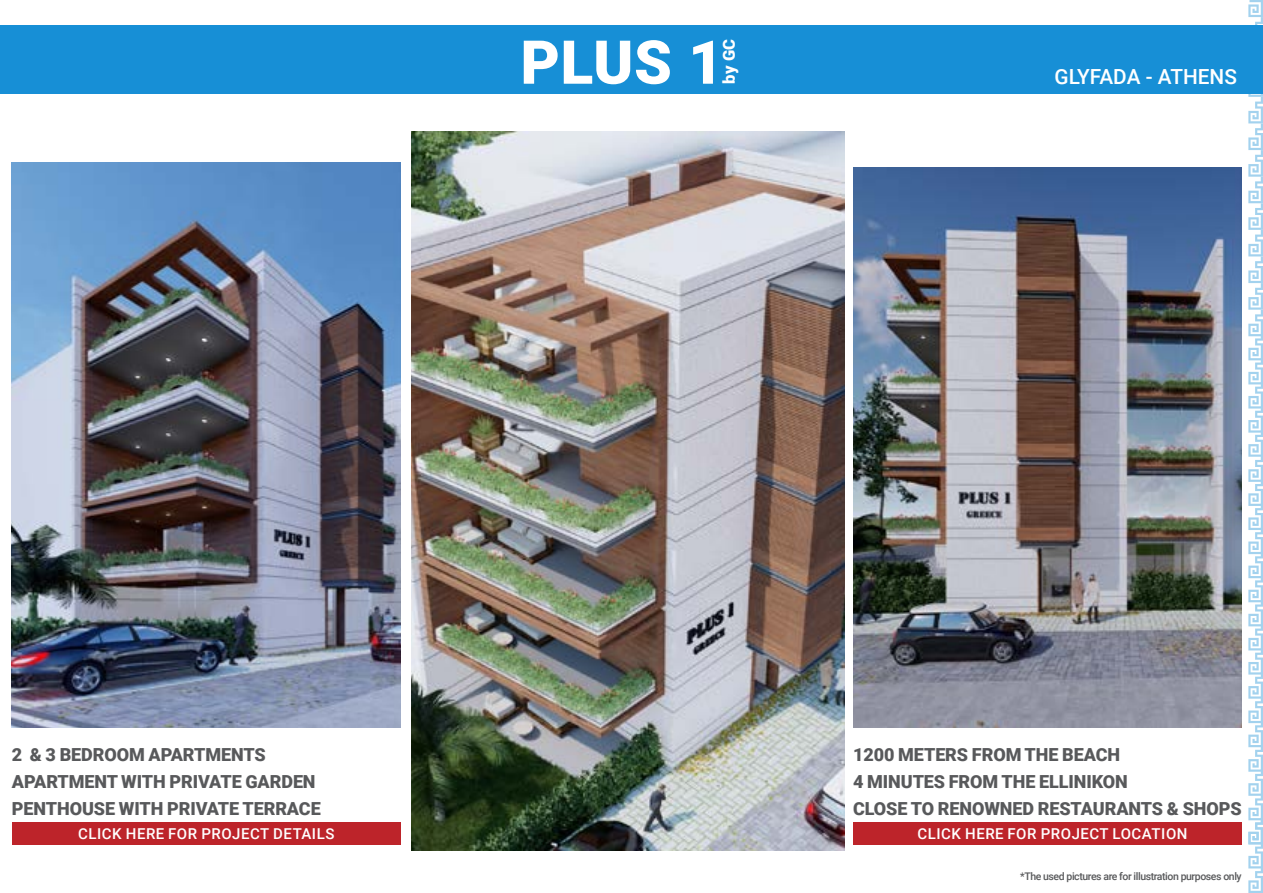
<style>
.page{position:relative;width:1263px;height:893px;background:#fff}
.page>*{position:absolute;margin:0;border:0;box-sizing:border-box;transform-origin:0 0}
.t1{font:900 60.6px "Roboto";color:#fff}
.t2{font:500 20.85px "Roboto";color:#fff}
.t3{font:900 18px/27px "Roboto";letter-spacing:-.005em;color:#58595b}
.t4{font:900 16.5px "Roboto";color:#fff}
.t5{font:500 15px "Roboto";letter-spacing:.035em;color:#fff}
.t6{font:500 10.5px "Roboto";letter-spacing:-.04em;color:#58595b}
</style>
<div class="page">
<div style="left:853px;top:823px;width:389px;height:22px;background:#bd242a"></div>
<div style="left:12px;top:823px;width:388px;height:22px;background:#bd242a"></div>
<img style="left:12px;top:162px;width:388px;height:565px">
<img style="left:411px;top:132px;width:433px;height:718px">
<div style="left:0;top:25px;width:1263px;height:69px;background:#178fd6"></div>
<svg style="left:1248px;top:0;width:15px;height:893px"></svg>
<img style="left:853px;top:168px;width:389px;height:559px">
<h1 class="t1" style="left:520px;top:20px;width:204px">PLUS 1</h1>
<p class="t4" style="left:717px;top:84px;width:46px;rotate:-90deg">by GC</p>
<p class="t2" style="left:1054px;top:62px;width:184px">GLYFADA - ATHENS</p>
<p class="t3" style="left:12px;top:741px;width:310px">2 &amp; 3 BEDROOM APARTMENTS<br>APARTMENT WITH PRIVATE GARDEN<br>PENTHOUSE WITH PRIVATE TERRACE</p>
<p class="t5" style="left:78px;top:823px;width:258px">CLICK HERE FOR PROJECT DETAILS</p>
<p class="t5" style="left:917px;top:823px;width:272px">CLICK HERE FOR PROJECT LOCATION</p>
<p class="t6" style="left:1020px;top:868px;width:223px">*The used pictures are for illustration purposes only</p>
<p class="t3" style="left:853px;top:741px;width:390px">1200 METERS FROM THE BEACH<br>4 MINUTES FROM THE ELLINIKON<br>CLOSE TO RENOWNED RESTAURANTS &amp; SHOPS</p>
</div>
